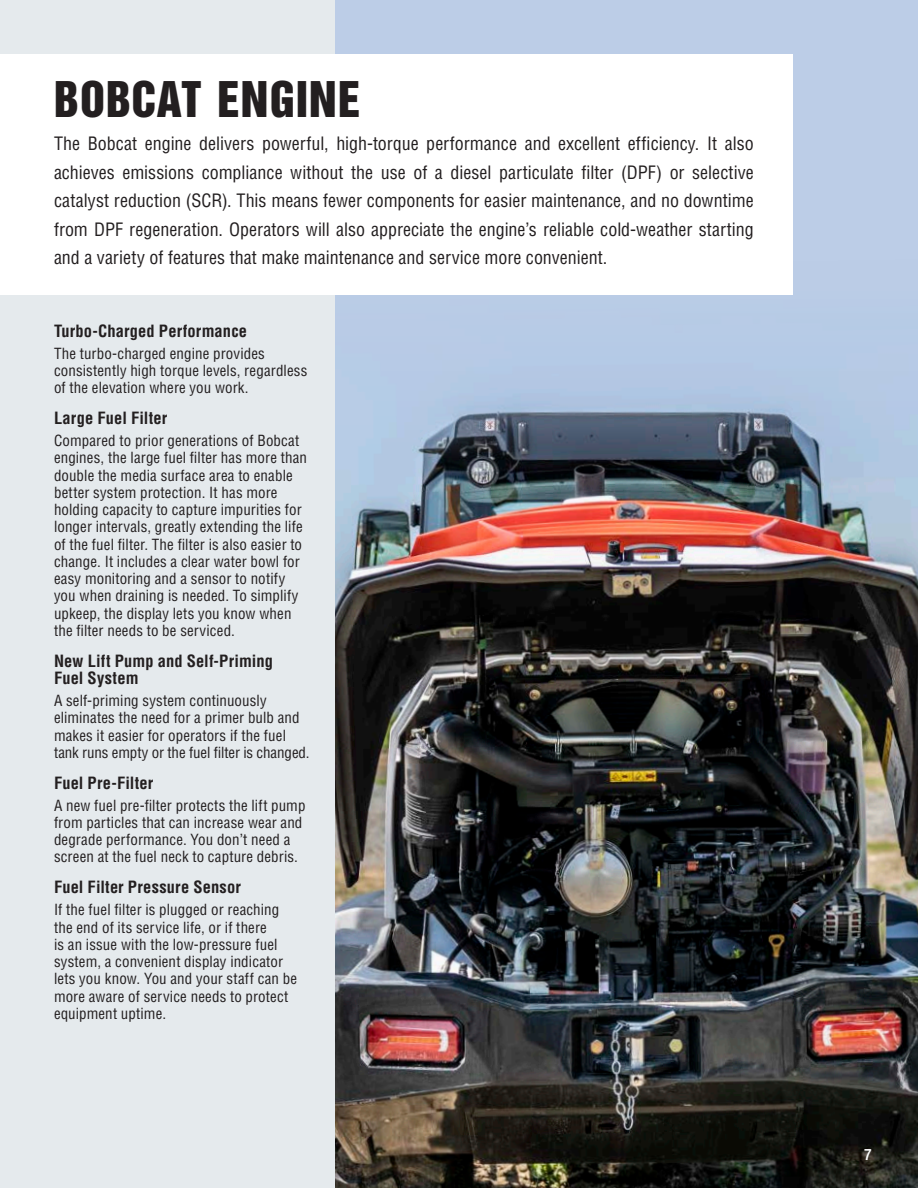
<style>
.page{position:relative;width:918px;height:1188px;background:#fff}
.page>*{position:absolute;margin:0;border:0;box-sizing:border-box;transform-origin:0 0}
.t1{font:45px "Helvetica Inserat";letter-spacing:.025em;color:#231f20}
.t2{font:condensed 18px/28.5px "Helvetica";color:#231f20;text-align:justify}
.t3{font:700 condensed 16.5px/17.2px "Helvetica";letter-spacing:.01em;color:#231f20}
.t4{font:500 condensed 15.75px "Helvetica Neue";color:#fff}
.t5{font:condensed 15px/17.2px "Helvetica";letter-spacing:.01em;color:#231f20}
</style>
<div class="page">
<div style="left:0;top:0;width:336px;height:1188px;background:#e5eaed"></div>
<div style="left:336px;top:0;width:582px;height:1188px;background:#bccde7"></div>
<img style="left:336px;top:294px;width:582px;height:894px">
<div style="left:0;top:54px;width:793px;height:240px;background:#fff"></div>
<h1 class="t1" style="left:54px;top:72px;width:308px">BOBCAT ENGINE</h1>
<p class="t2" style="left:54px;top:129px;width:701px">The Bobcat engine delivers powerful, high-torque performance and excellent efficiency. It also achieves emissions compliance without the use of a diesel particulate filter (DPF) or selective catalyst reduction (SCR). This means fewer components for easier maintenance, and no downtime from DPF regeneration. Operators will also appreciate the engine’s reliable cold-weather starting and a variety of features that make maintenance and service more convenient.</p>
<p class="t3" style="left:54px;top:322px;width:195px">Turbo-Charged Performance</p>
<p class="t5" style="left:54px;top:344px;width:255px">The turbo-charged engine provides consistently high torque levels, regardless of the elevation where you work.</p>
<p class="t3" style="left:54px;top:409px;width:115px">Large Fuel Filter</p>
<p class="t5" style="left:54px;top:432px;width:255px">Compared to prior generations of Bobcat engines, the large fuel filter has more than double the media surface area to enable better system protection. It has more holding capacity to capture impurities for longer intervals, greatly extending the life of the fuel filter. The filter is also easier to change. It includes a clear water bowl for easy monitoring and a sensor to notify you when draining is needed. To simplify upkeep, the display lets you know when the filter needs to be serviced.</p>
<p class="t3" style="left:54px;top:652px;width:221px">New Lift Pump and Self-Priming<br>Fuel System</p>
<p class="t5" style="left:54px;top:692px;width:257px">A self-priming system continuously eliminates the need for a primer bulb and makes it easier for operators if the fuel tank runs empty or the fuel filter is changed.</p>
<p class="t3" style="left:54px;top:774px;width:101px">Fuel Pre-Filter</p>
<p class="t5" style="left:54px;top:796px;width:253px">A new fuel pre-filter protects the lift pump from particles that can increase wear and degrade performance. You don’t need a screen at the fuel neck to capture debris.</p>
<p class="t3" style="left:54px;top:878px;width:188px">Fuel Filter Pressure Sensor</p>
<p class="t5" style="left:54px;top:901px;width:245px">If the fuel filter is plugged or reaching the end of its service life, or if there<br>is an issue with the low-pressure fuel system, a convenient display indicator lets you know. You and your staff can be more aware of service needs to protect equipment uptime.</p>
<p class="t4" style="left:864px;top:1145px;width:9px">7</p>
</div>
